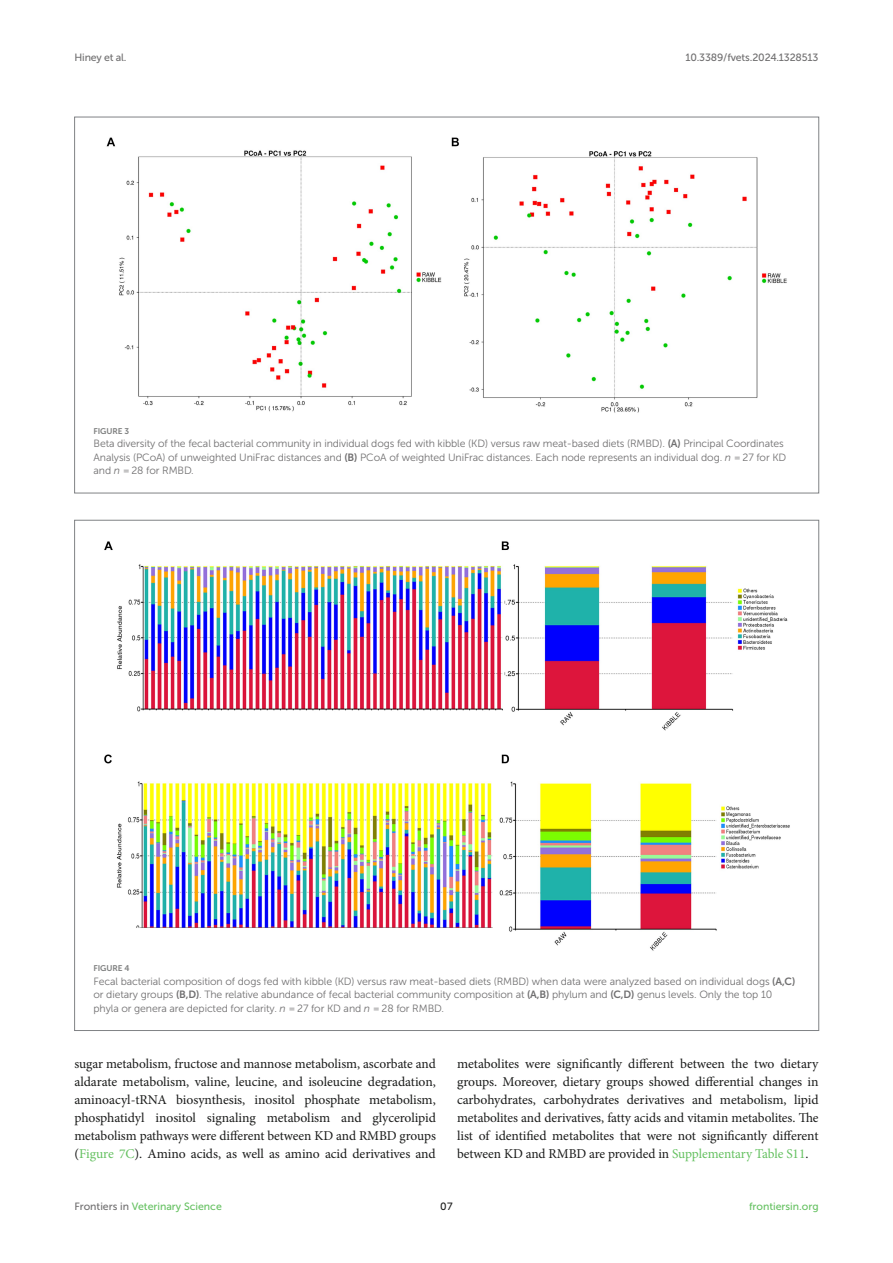
<style>
.page{position:relative;width:893px;height:1263px;background:#fff}
.page>*{position:absolute;margin:0;border:0;box-sizing:border-box;transform-origin:0 0}
.TEXT{font:13.5px/18px "Minion Pro";letter-spacing:-.005em;color:#1b1c1b;text-align:justify}
.FIG_LEG{font:10.5px/13.5px "Museo Sans 300";letter-spacing:-.01em;color:#706f70}
.t1{font:10.5px "Museo Sans 500";color:#65c161}
.t2{font:10.5px "Museo Sans 500";letter-spacing:-.015em;color:#706f70}
.t3{font:10.5px "Museo Sans 500";color:#1b1c1b}
.FIG_HD{font:8.25px "Museo Sans 700";letter-spacing:-.01em;color:#7e7f7f}
.s1{font-family:"Museo Sans 700"}
.s2{font-style:italic}
.s3{color:#65c161}
.s4{color:#706f70}
</style>
<div class="page">
<img style="left:106px;top:137px;width:681px;height:276px">
<img style="left:104px;top:541px;width:686px;height:410px">
<p class="t2" style="left:74px;top:51px;width:54px">Hiney et al.</p>
<p class="t2" style="left:685px;top:51px;width:135px">10.3389/fvets.2024.1328513</p>
<p class="FIG_HD" style="left:94px;top:426px;width:37px">FIGURE 3</p>
<p class="FIG_LEG" style="left:94px;top:437px;width:694px">Beta diversity of the fecal bacterial community in individual dogs fed with kibble (KD) versus raw meat-based diets (RMBD). <span class="s1">(A)</span> Principal Coordinates<br>Analysis (PCoA) of unweighted UniFrac distances and <span class="s1">(B)</span> PCoA of weighted UniFrac distances. Each node represents an individual dog. <span class="s2">n</span> = 27 for KD and <span class="s2">n</span> = 28 for RMBD.</p>
<p class="FIG_HD" style="left:94px;top:964px;width:37px">FIGURE 4</p>
<p class="FIG_LEG" style="left:94px;top:974px;width:703px">Fecal bacterial composition of dogs fed with kibble (KD) versus raw meat-based diets (RMBD) when data were analyzed based on individual dogs <span class="s1">(A,C) </span>or dietary groups <span class="s1">(B,D)</span>. The relative abundance of fecal bacterial community composition at <span class="s1">(A,B)</span> phylum and <span class="s1">(C,D)</span> genus levels. Only the top 10 phyla or genera are depicted for clarity. <span class="s2">n</span> = 27 for KD and <span class="s2">n</span> = 28 for RMBD.</p>
<p class="TEXT" style="left:74px;top:1055px;width:363px">sugar metabolism, fructose and mannose metabolism, ascorbate and aldarate metabolism, valine, leucine, and isoleucine degradation, aminoacyl-tRNA biosynthesis, inositol phosphate metabolism, phosphatidyl inositol signaling metabolism and glycerolipid metabolism pathways were different between KD and RMBD groups (<span class="s3">Figure 7C</span>). Amino acids, as well as amino acid derivatives and</p>
<p class="TEXT" style="left:457px;top:1055px;width:363px">metabolites were significantly different between the two dietary groups. Moreover, dietary groups showed differential changes in carbohydrates, carbohydrates derivatives and metabolism, lipid metabolites and derivatives, fatty acids and vitamin metabolites. The list of identified metabolites that were not significantly different between KD and RMBD are provided in <span class="s3">Supplementary Table S11</span>.</p>
<p class="t1" style="left:74px;top:1200px;width:149px"><span class="s4">Frontiers in</span> Veterinary Science</p>
<p class="t3" style="left:440px;top:1200px;width:14px">07</p>
<p class="t1" style="left:749px;top:1200px;width:71px">frontiersin.org</p>
</div>
